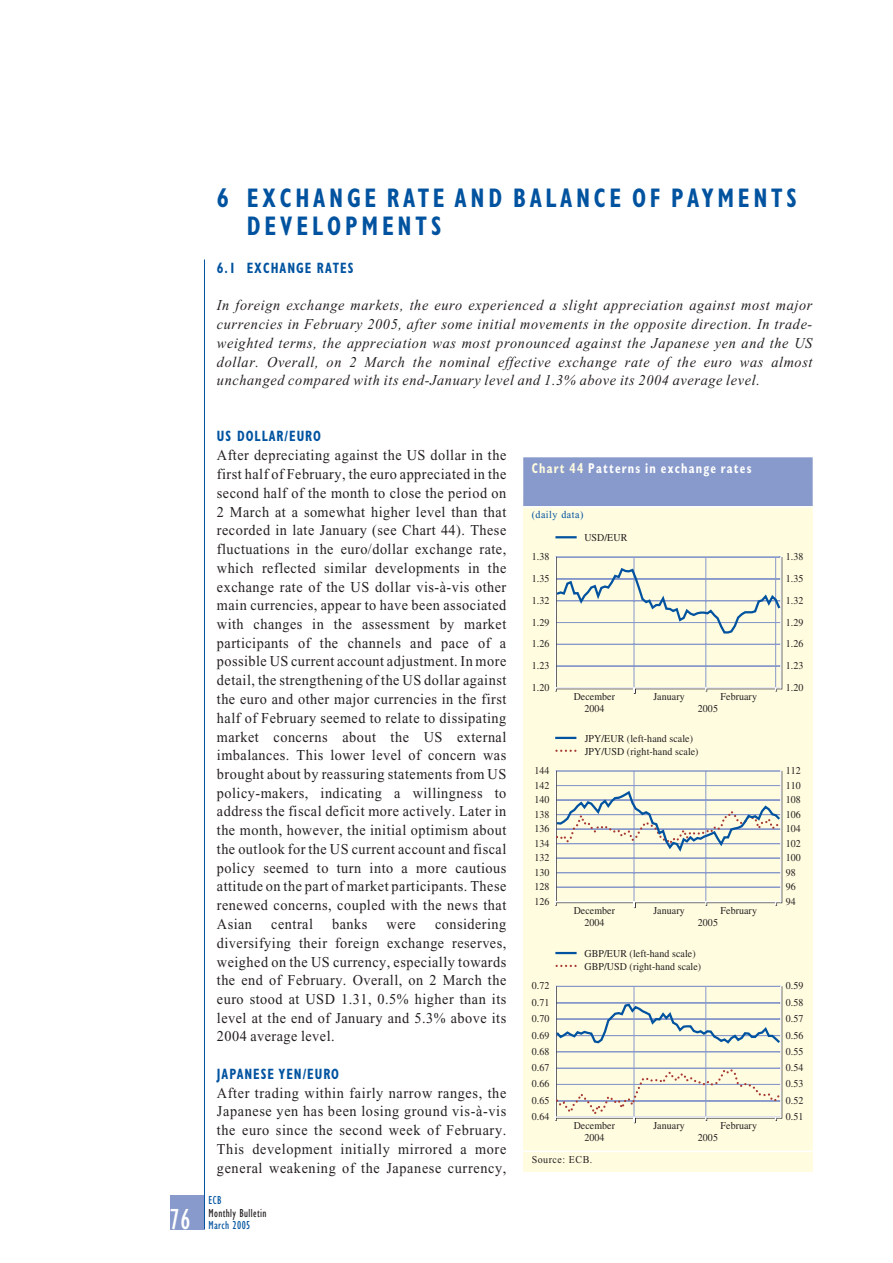
<style>
.page{position:relative;width:893px;height:1263px;background:#fff}
.page>*{position:absolute;margin:0;border:0;box-sizing:border-box;transform-origin:0 0}
.t1{font:condensed 30px "Gill Sans";color:#fff;scale:.95 1}
.t2{font:700 condensed 27px/28.7px "Gill Sans";letter-spacing:.16em;color:#0153a0;scale:.85 1}
.t3{font:15px/18.8px "Times New Roman";letter-spacing:.035em;color:#231f20;text-align:justify;scale:.95 1}
.t4{font:italic 15px/18.8px "Times";letter-spacing:.045em;color:#231f20;text-align:justify;scale:.95 1}
.t5{font:700 condensed 15px "Gill Sans";letter-spacing:.08em;color:#0153a0;scale:.85 1}
.t6{font:700 condensed 14.25px "Gill Sans";letter-spacing:.1em;color:#fff;scale:.85 1}
.t7{font:condensed 12px "Gill Sans";letter-spacing:.035em;color:#231f20;scale:.95 1}
.t8{font:condensed 12px "Gill Sans";letter-spacing:.035em;color:#0153a0;scale:.95 1}
.t9{font:10.5px/12px "Times";letter-spacing:.005em;color:#231f20;text-align:center;scale:.95 1}
.t10{font:10.5px "Times New Roman";letter-spacing:.05em;color:#0153a0;scale:.95 1}
.t11{font:10.5px "Times New Roman";letter-spacing:.05em;color:#231f20;scale:.95 1}
.s1{color:#fffce0}
</style>
<div class="page">
<div style="left:170px;top:1195px;width:34px;height:34px;background:#889acb"></div>
<hr style="left:204px;top:260px;width:1px;height:969px;background:#0153a0">
<div style="left:523px;top:495px;width:289px;height:677px;background:#fffce0"></div>
<div style="left:523px;top:457px;width:289px;height:49px;background:#889acb"></div>
<hr style="left:523px;top:506px;width:289px;height:2px;background:#fff">
<hr style="left:523px;top:1151px;width:289px;height:1px;background:#fff">
<hr style="left:775px;top:557px;width:1px;height:131px;background:#8899ca">
<hr style="left:705px;top:557px;width:1px;height:131px;background:#8899ca">
<hr style="left:633px;top:557px;width:1px;height:131px;background:#8899ca">
<hr style="left:705px;top:987px;width:1px;height:130px;background:#8899ca">
<hr style="left:633px;top:987px;width:1px;height:130px;background:#8899ca">
<hr style="left:555px;top:666px;width:225px;height:1px;background:#8899ca">
<hr style="left:555px;top:644px;width:225px;height:1px;background:#8899ca">
<hr style="left:555px;top:557px;width:225px;height:1px;background:#8899ca">
<hr style="left:555px;top:1052px;width:225px;height:1px;background:#8899ca">
<hr style="left:780px;top:987px;width:2px;height:131px;background:#231f20">
<hr style="left:554px;top:986px;width:2px;height:131px;background:#fff">
<hr style="left:780px;top:986px;width:1px;height:131px;background:#fff">
<hr style="left:780px;top:558px;width:2px;height:131px;background:#231f20">
<hr style="left:554px;top:557px;width:2px;height:131px;background:#fff">
<hr style="left:780px;top:557px;width:1px;height:131px;background:#fff">
<hr style="left:555px;top:687px;width:225px;height:2px;background:#fff">
<hr style="left:555px;top:536px;width:21px;height:2px;background:#0153a0">
<svg style="left:554px;top:1067px;width:228px;height:56px"></svg>
<svg style="left:554px;top:736px;width:228px;height:309px"></svg>
<hr style="left:555px;top:952px;width:21px;height:2px;background:#0153a0">
<svg style="left:556px;top:965px;width:20px;height:2px"></svg>
<svg style="left:556px;top:750px;width:19px;height:2px"></svg>
<svg style="left:554px;top:566px;width:228px;height:69px"></svg>
<svg style="left:554px;top:785px;width:228px;height:74px"></svg>
<h1 class="t1" style="left:169px;top:1208px;width:23px">76</h1>
<h2 class="t2" style="left:247px;top:186px;width:648px;text-indent:-30px">6 EXCHANGE RATE AND BALANCE OF PAYMENTS<br>DEVELOPMENTS</h2>
<p class="t5" style="left:217px;top:263px;width:162px">6.1 EXCHANGE RATES</p>
<p class="t4" style="left:217px;top:297px;width:628px">In foreign exchange markets, the euro experienced a slight appreciation against most major currencies in February 2005, after some initial movements in the opposite direction. In trade&shy;weighted terms, the appreciation was most pronounced against the Japanese yen and the US dollar. Overall, on 2 March the nominal effective exchange rate of the euro was almost unchanged compared with its end-January level and 1.3% above its 2004 average level.</p>
<p class="t5" style="left:217px;top:431px;width:124px">US DOLLAR/EURO</p>
<p class="t3" style="left:217px;top:447px;width:306px">After depreciating against the US dollar in the first half of February, the euro appreciated in the second half of the month to close the period on 2 March at a somewhat higher level than that recorded in late January (see Chart 44). These fluctuations in the euro/dollar exchange rate, which reflected similar developments in the exchange rate of the US dollar vis-à-vis other main currencies, appear to have been associated with changes in the assessment by market participants of the channels and pace of a possible US current account adjustment. In more detail, the strengthening of the US dollar against the euro and other major currencies in the first half of February seemed to relate to dissipating market concerns about the US external imbalances. This lower level of concern was brought about by reassuring statements from US policy-makers, indicating a willingness to address the fiscal deficit more actively. Later in the month, however, the initial optimism about the outlook for the US current account and fiscal policy seemed to turn into a more cautious attitude on the part of market participants. These renewed concerns, coupled with the news that Asian</p>
<p class="t3" style="left:217px;top:916px;width:306px;text-indent:218px">considering diversifying their foreign exchange reserves, weighed on the US currency, especially towards the end of February. Overall, on 2 March the euro stood at USD 1.31, 0.5% higher than its level at the end of January and 5.3% above its 2004 average level.</p>
<p class="t5" style="left:217px;top:1069px;width:145px">JAPANESE YEN/EURO</p>
<p class="t3" style="left:217px;top:1085px;width:306px">After trading within fairly narrow ranges, the Japanese yen has been losing ground vis-à-vis the euro since the second week of February.<br>This development initially mirrored a more general weakening of the Japanese currency,</p>
<p class="t3" style="left:271px;top:916px;width:45px">central</p>
<p class="t3" style="left:332px;top:916px;width:39px">banks</p>
<p class="t3" style="left:386px;top:916px;width:32px">were</p>
<p class="t8" style="left:208px;top:1196px;width:15px">ECB</p>
<p class="t7" style="left:208px;top:1208px;width:63px">Monthly Bulletin</p>
<p class="t8" style="left:208px;top:1221px;width:46px">March 2005</p>
<p class="t6" style="left:531px;top:463px;width:260px"><span class="s1">Chart 44</span> Patterns in exchange rates</p>
<p class="t10" style="left:531px;top:511px;width:56px">(daily data)</p>
<p class="t9" style="left:532px;top:552px;width:20px">1.38</p>
<p class="t9" style="left:532px;top:573px;width:20px">1.35</p>
<p class="t9" style="left:532px;top:595px;width:20px">1.32</p>
<p class="t9" style="left:532px;top:617px;width:20px">1.29</p>
<p class="t9" style="left:532px;top:639px;width:20px">1.26</p>
<p class="t9" style="left:532px;top:661px;width:20px">1.23</p>
<p class="t9" style="left:532px;top:682px;width:20px">1.20</p>
<p class="t9" style="left:534px;top:765px;width:17px">144</p>
<p class="t9" style="left:534px;top:780px;width:17px">142</p>
<p class="t9" style="left:534px;top:795px;width:17px">140</p>
<p class="t9" style="left:534px;top:809px;width:17px">138</p>
<p class="t9" style="left:534px;top:824px;width:17px">136</p>
<p class="t9" style="left:534px;top:838px;width:17px">134</p>
<p class="t9" style="left:534px;top:853px;width:17px">132</p>
<p class="t9" style="left:534px;top:867px;width:17px">130</p>
<p class="t9" style="left:534px;top:882px;width:17px">128</p>
<p class="t9" style="left:534px;top:896px;width:17px">126</p>
<p class="t9" style="left:532px;top:981px;width:20px">0.72</p>
<p class="t9" style="left:532px;top:997px;width:20px">0.71</p>
<p class="t9" style="left:532px;top:1014px;width:20px">0.70</p>
<p class="t9" style="left:532px;top:1030px;width:20px">0.69</p>
<p class="t9" style="left:532px;top:1046px;width:20px">0.68</p>
<p class="t9" style="left:532px;top:1063px;width:20px">0.67</p>
<p class="t9" style="left:532px;top:1079px;width:20px">0.66</p>
<p class="t9" style="left:532px;top:1095px;width:20px">0.65</p>
<p class="t9" style="left:532px;top:1112px;width:20px">0.64</p>
<p class="t9" style="left:584px;top:532px;width:47px">USD/EUR</p>
<p class="t9" style="left:573px;top:692px;width:45px">December<br>2004</p>
<p class="t9" style="left:653px;top:692px;width:35px">January</p>
<p class="t9" style="left:720px;top:692px;width:40px">February</p>
<p class="t9" style="left:697px;top:704px;width:23px">2005</p>
<p class="t9" style="left:584px;top:733px;width:121px;line-height:12.9px;text-align:left">JPY/EUR (left-hand scale)<br>JPY/USD (right-hand scale)</p>
<p class="t9" style="left:573px;top:906px;width:45px">December<br>2004</p>
<p class="t9" style="left:653px;top:906px;width:35px">January</p>
<p class="t9" style="left:720px;top:906px;width:40px">February</p>
<p class="t9" style="left:697px;top:918px;width:23px">2005</p>
<p class="t9" style="left:584px;top:948px;width:124px;line-height:12.9px;text-align:left">GBP/EUR (left-hand scale)<br>GBP/USD (right-hand scale)</p>
<p class="t9" style="left:573px;top:1121px;width:45px">December<br>2004</p>
<p class="t9" style="left:653px;top:1121px;width:35px">January</p>
<p class="t9" style="left:720px;top:1121px;width:40px">February</p>
<p class="t9" style="left:697px;top:1133px;width:23px">2005</p>
<p class="t11" style="left:531px;top:1155px;width:65px">Source: ECB.</p>
<p class="t9" style="left:785px;top:552px;width:20px">1.38</p>
<p class="t9" style="left:785px;top:573px;width:20px">1.35</p>
<p class="t9" style="left:785px;top:595px;width:20px">1.32</p>
<p class="t9" style="left:785px;top:617px;width:20px">1.29</p>
<p class="t9" style="left:785px;top:639px;width:20px">1.26</p>
<p class="t9" style="left:785px;top:661px;width:20px">1.23</p>
<p class="t9" style="left:785px;top:682px;width:20px">1.20</p>
<p class="t9" style="left:785px;top:765px;width:17px">112</p>
<p class="t9" style="left:785px;top:780px;width:17px">110</p>
<p class="t9" style="left:785px;top:795px;width:17px">108</p>
<p class="t9" style="left:785px;top:809px;width:17px">106</p>
<p class="t9" style="left:785px;top:824px;width:17px">104</p>
<p class="t9" style="left:785px;top:838px;width:17px">102</p>
<p class="t9" style="left:785px;top:853px;width:17px">100</p>
<p class="t9" style="left:785px;top:867px;width:12px">98</p>
<p class="t9" style="left:785px;top:882px;width:12px">96</p>
<p class="t9" style="left:785px;top:896px;width:12px">94</p>
<p class="t9" style="left:785px;top:981px;width:20px">0.59</p>
<p class="t9" style="left:785px;top:997px;width:20px">0.58</p>
<p class="t9" style="left:785px;top:1014px;width:20px">0.57</p>
<p class="t9" style="left:785px;top:1030px;width:20px">0.56</p>
<p class="t9" style="left:785px;top:1046px;width:20px">0.55</p>
<p class="t9" style="left:785px;top:1063px;width:20px">0.54</p>
<p class="t9" style="left:785px;top:1079px;width:20px">0.53</p>
<p class="t9" style="left:785px;top:1095px;width:20px">0.52</p>
<p class="t9" style="left:785px;top:1112px;width:20px">0.51</p>
</div>
